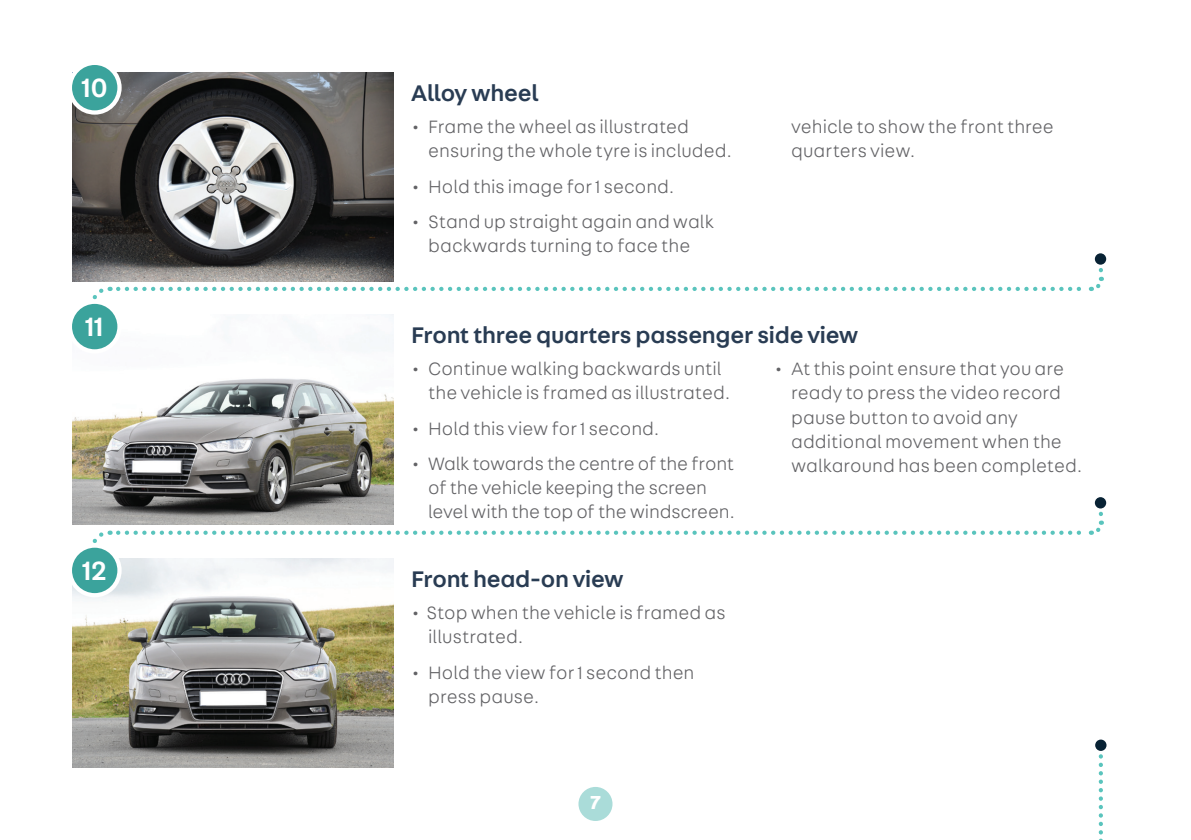
<style>
.page{position:relative;width:1191px;height:840px;background:#fff}
.page>*{position:absolute;margin:0;border:0;box-sizing:border-box;transform-origin:0 0}
.t1{font:500 28px "AT Fabriga";color:#fff}
.t2{font:500 24px "AT Fabriga";letter-spacing:-.01em;color:#293c53}
.t3{font:700 20px "AT Fabriga";color:#fff}
.t4{font:300 19px/24px "AT Fabriga";color:#636366}
</style>
<div class="page">
<img style="left:72px;top:72px;width:322px;height:210px">
<img style="left:72px;top:314px;width:322px;height:210px">
<img style="left:72px;top:558px;width:322px;height:209px">
<div style="left:578px;top:786px;width:34px;height:34px;background:#aadcd9;border-radius:50%"></div>
<svg style="left:92px;top:286px;width:19px;height:13px"></svg>
<svg style="left:118px;top:276px;width:986px;height:15px"></svg>
<svg style="left:1098px;top:263px;width:5px;height:7px"></svg>
<div style="left:1094px;top:253px;width:12px;height:11px;background:#082234;border-radius:50%"></div>
<div style="left:70px;top:301px;width:49px;height:50px;background:#3ba39c;border-radius:50%"></div>
<div style="left:68px;top:299px;width:54px;height:54px;border:4px solid #fff;border-radius:50%"></div>
<svg style="left:92px;top:530px;width:19px;height:13px"></svg>
<svg style="left:118px;top:520px;width:986px;height:15px"></svg>
<svg style="left:1098px;top:507px;width:5px;height:6px"></svg>
<div style="left:1094px;top:497px;width:12px;height:11px;background:#082234;border-radius:50%"></div>
<div style="left:70px;top:545px;width:49px;height:50px;background:#3ba39c;border-radius:50%"></div>
<div style="left:68px;top:543px;width:54px;height:54px;border:4px solid #fff;border-radius:50%"></div>
<div style="left:70px;top:63px;width:49px;height:49px;background:#3ba39c;border-radius:50%"></div>
<div style="left:68px;top:61px;width:54px;height:54px;border:4px solid #fff;border-radius:50%"></div>
<svg style="left:1098px;top:755px;width:5px;height:85px"></svg>
<div style="left:1095px;top:739px;width:11px;height:11px;background:#082234;border-radius:50%"></div>
<h1 class="t1" style="left:82px;top:68px;width:27px">10</h1>
<h1 class="t1" style="left:86px;top:307px;width:20px">11</h1>
<h1 class="t1" style="left:82px;top:551px;width:26px">12</h1>
<p class="t2" style="left:411px;top:77px;width:129px">Alloy wheel</p>
<p class="t4" style="left:428px;top:114px;width:305px;text-indent:-17px">• Frame the wheel as illustrated ensuring the whole tyre is included.</p>
<p class="t4" style="left:411px;top:174px;width:265px">• Hold this image for 1 second.</p>
<p class="t4" style="left:411px;top:209px;width:304px;text-align:center">• Stand up straight again and walk backwards turning to face the</p>
<p class="t4" style="left:791px;top:114px;width:264px">vehicle to show the front three quarters view.</p>
<p class="t2" style="left:411px;top:318px;width:449px">Front three quarters passenger side view</p>
<p class="t4" style="left:428px;top:356px;width:304px;text-indent:-17px">• Continue walking backwards until the vehicle is framed as illustrated.</p>
<p class="t4" style="left:411px;top:416px;width:250px">• Hold this view for 1 second.</p>
<p class="t4" style="left:428px;top:451px;width:308px;text-indent:-17px">• Walk towards the centre of the front of the vehicle keeping the screen level with the top of the windscreen.</p>
<p class="t2" style="left:411px;top:562px;width:214px">Front head-on view</p>
<p class="t4" style="left:428px;top:600px;width:299px;text-indent:-17px">• Stop when the vehicle is framed as illustrated.</p>
<p class="t4" style="left:428px;top:659px;width:268px;text-indent:-17px">• Hold the view for 1 second then press pause.</p>
<p class="t3" style="left:590px;top:788px;width:12px">7</p>
<p class="t4" style="left:791px;top:356px;width:293px;text-indent:-17px">• At this point ensure that you are ready to press the video record pause button to avoid any additional movement when the walkaround has been completed.</p>
</div>
